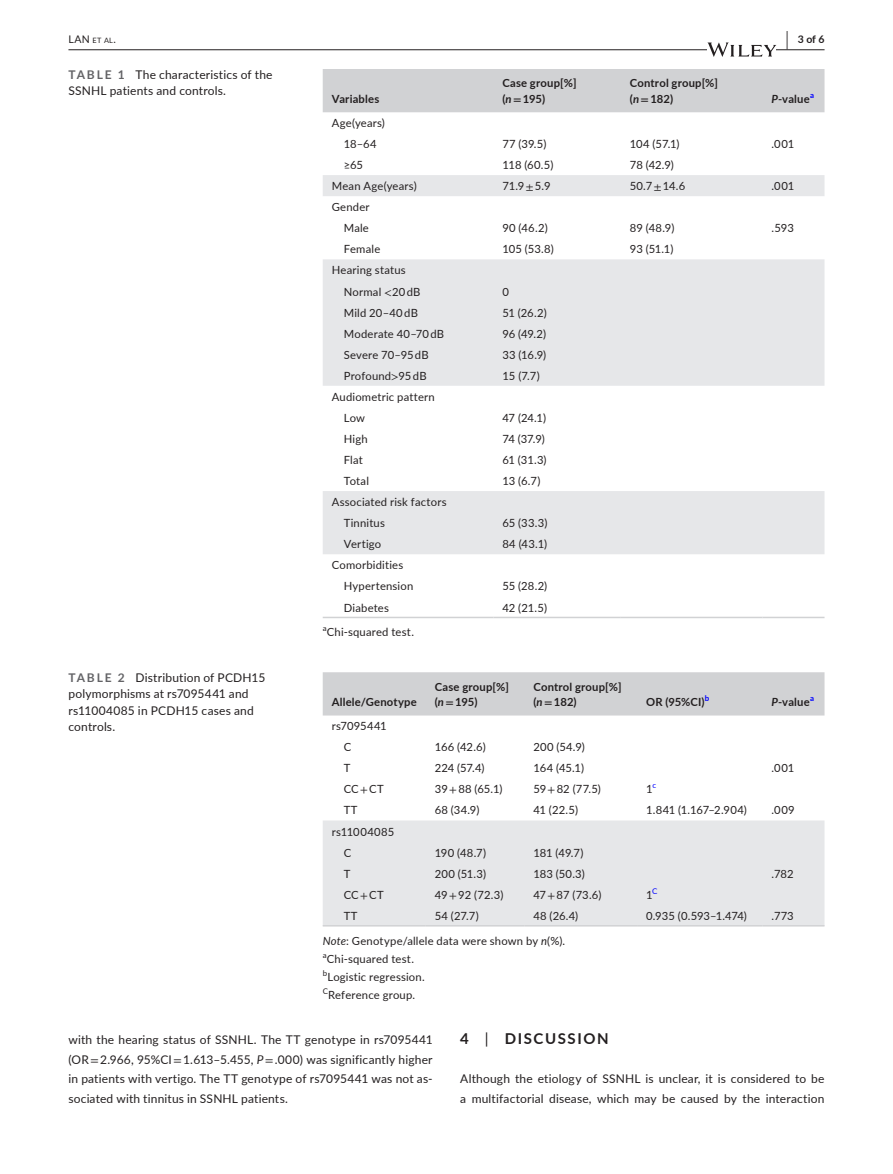
<style>
.page{position:relative;width:893px;height:1174px;background:#fff}
.page>*{position:absolute;margin:0;border:0;box-sizing:border-box;transform-origin:0 0}
.t1{font:700 15px "Lato";letter-spacing:.11em;color:#231f20}
.t2{font:12px/19.5px "Lato";letter-spacing:.015em;color:#231f20}
.t3{font:11.25px/21px "Lato";letter-spacing:.015em;color:#231f20}
.t4{font:700 11.25px/15.8px "Lato";letter-spacing:.02em;color:#231f20}
.t5{font:11.25px "Lato";letter-spacing:-.01em;color:#231f20}
.t6{font:10.5px "Lato";color:#231f20}
.t7{font:700 10.5px "Lato";color:#231f20}
.t8{font:7.8px "Lato";color:#231f20}
.t9{font:700 7.8px "Lato";color:#00f}
.t10{font:7.8px "Lato";color:#00f}
.s1{font-size:7.35px}
.s2{font-size:19.5px}
.s3{font-weight:700;color:#636366}
.s4{font-style:italic}
.s5{font-family:"STIX"}
.s6{font-weight:400}
</style>
<div class="page">
<hr style="left:68px;top:49px;width:756px;height:1px;background:#231f20">
<svg style="left:707px;top:42px;width:69px;height:15px"></svg>
<div style="left:323px;top:69px;width:501px;height:43px;background:#d1d2d4"></div>
<svg style="left:323px;top:175px;width:501px;height:379px;fill:#e6e7e9"></svg>
<hr style="left:323px;top:616px;width:170px;height:2px;background:#d1d2d4">
<hr style="left:493px;top:616px;width:128px;height:2px;background:#d1d2d4">
<hr style="left:621px;top:616px;width:141px;height:2px;background:#d1d2d4">
<hr style="left:762px;top:616px;width:62px;height:2px;background:#d1d2d4">
<div style="left:323px;top:672px;width:501px;height:43px;background:#d1d2d4"></div>
<div style="left:323px;top:820px;width:501px;height:105px;background:#e6e7e9"></div>
<hr style="left:323px;top:925px;width:103px;height:1px;background:#d1d2d4">
<hr style="left:426px;top:925px;width:98px;height:1px;background:#d1d2d4">
<hr style="left:524px;top:925px;width:113px;height:1px;background:#d1d2d4">
<hr style="left:637px;top:925px;width:125px;height:1px;background:#d1d2d4">
<hr style="left:762px;top:925px;width:62px;height:1px;background:#d1d2d4">
<p class="t6" style="left:68px;top:31px;width:49px">LAN <span class="s1">et al</span>.</p>
<p class="t7" style="left:786px;top:31px;width:40px"><span class="s2">|</span> 3 of 6</p>
<p class="t2" style="left:68px;top:66px;width:206px;line-height:16.5px"><span class="s3">TABLE 1</span> The characteristics of the<br>SSNHL patients and controls.</p>
<p class="t2" style="left:68px;top:669px;width:198px;line-height:16.5px"><span class="s3">TABLE 2</span> Distribution of PCDH15 polymorphisms at rs7095441 and rs11004085 in PCDH15 cases and controls.</p>
<p class="t4" style="left:332px;top:91px;width:49px">Variables</p>
<p class="t3" style="left:332px;top:112px;width:55px;text-align:center">Age(years)<br>18–64</p>
<p class="t4" style="left:502px;top:75px;width:76px">Case group[%] (<span class="s4">n</span><span class="s5">=</span> 195)</p>
<p class="t4" style="left:630px;top:75px;width:90px">Control group[%] (<span class="s4">n</span><span class="s5">=</span> 182)</p>
<p class="t4" style="left:771px;top:91px;width:40px"><span class="s4">P</span>-value</p>
<p class="t9" style="left:810px;top:89px;width:5px">a</p>
<p class="t3" style="left:502px;top:133px;width:46px">77 (39.5)</p>
<p class="t3" style="left:630px;top:133px;width:51px">104 (57.1)</p>
<p class="t3" style="left:771px;top:133px;width:25px">.001</p>
<p class="t3" style="left:344px;top:154px;width:21px">≥65</p>
<p class="t3" style="left:502px;top:154px;width:53px">118 (60.5)</p>
<p class="t3" style="left:630px;top:154px;width:45px">78 (42.9)</p>
<p class="t3" style="left:332px;top:175px;width:87px">Mean Age(years)</p>
<p class="t3" style="left:502px;top:175px;width:50px">71.9 <span class="s5">±</span> 5.9</p>
<p class="t3" style="left:630px;top:175px;width:57px">50.7 <span class="s5">±</span> 14.6</p>
<p class="t3" style="left:771px;top:175px;width:25px">.001</p>
<p class="t3" style="left:332px;top:196px;width:39px;text-align:right">Gender<br>Male</p>
<p class="t3" style="left:502px;top:217px;width:47px">90 (46.2)</p>
<p class="t3" style="left:630px;top:217px;width:46px">89 (48.9)</p>
<p class="t3" style="left:771px;top:217px;width:24px">.593</p>
<p class="t3" style="left:344px;top:238px;width:38px">Female</p>
<p class="t3" style="left:502px;top:238px;width:53px">105 (53.8)</p>
<p class="t3" style="left:630px;top:238px;width:45px">93 (51.1)</p>
<p class="t3" style="left:344px;top:259px;width:78px;text-indent:-12px">Hearing status<br>Normal <span class="s5">&lt;</span>20 dB</p>
<p class="t3" style="left:502px;top:280px;width:8px">0</p>
<p class="t3" style="left:344px;top:301px;width:76px">Mild 20–40 dB</p>
<p class="t3" style="left:502px;top:301px;width:46px">51 (26.2)</p>
<p class="t3" style="left:344px;top:322px;width:102px">Moderate 40–70 dB</p>
<p class="t3" style="left:502px;top:322px;width:45px">96 (49.2)</p>
<p class="t3" style="left:344px;top:344px;width:86px">Severe 70–95 dB</p>
<p class="t3" style="left:502px;top:344px;width:45px">33 (16.9)</p>
<p class="t3" style="left:344px;top:365px;width:84px">Profound<span class="s5">&gt;</span>95 dB</p>
<p class="t3" style="left:502px;top:365px;width:39px">15 (7.7)</p>
<p class="t3" style="left:344px;top:386px;width:93px;text-indent:-12px">Audiometric pattern<br>Low</p>
<p class="t3" style="left:502px;top:407px;width:45px">47 (24.1)</p>
<p class="t3" style="left:344px;top:428px;width:25px">High</p>
<p class="t3" style="left:502px;top:428px;width:44px">74 (37.9)</p>
<p class="t3" style="left:344px;top:449px;width:21px">Flat</p>
<p class="t3" style="left:502px;top:449px;width:46px">61 (31.3)</p>
<p class="t3" style="left:344px;top:470px;width:27px">Total</p>
<p class="t3" style="left:502px;top:470px;width:39px">13 (6.7)</p>
<p class="t3" style="left:344px;top:491px;width:104px;text-indent:-12px">Associated risk factors<br>Tinnitus</p>
<p class="t3" style="left:502px;top:512px;width:46px">65 (33.3)</p>
<p class="t3" style="left:344px;top:533px;width:39px">Vertigo</p>
<p class="t3" style="left:502px;top:533px;width:46px">84 (43.1)</p>
<p class="t3" style="left:344px;top:554px;width:71px;text-indent:-12px">Comorbidities<br>Hypertension</p>
<p class="t3" style="left:502px;top:575px;width:46px">55 (28.2)</p>
<p class="t3" style="left:344px;top:596px;width:47px">Diabetes</p>
<p class="t3" style="left:502px;top:596px;width:46px">42 (21.5)</p>
<p class="t8" style="left:323px;top:623px;width:5px">a</p>
<p class="t3" style="left:327px;top:621px;width:89px">Chi-squared test.</p>
<p class="t4" style="left:332px;top:694px;width:86px">Allele/Genotype</p>
<p class="t3" style="left:344px;top:715px;width:45px;text-indent:-12px">rs7095441<br>C</p>
<p class="t4" style="left:435px;top:678px;width:76px">Case group[%] (<span class="s4">n</span><span class="s5">=</span> 195)</p>
<p class="t4" style="left:533px;top:678px;width:90px">Control group[%] (<span class="s4">n</span><span class="s5">=</span> 182)</p>
<p class="t3" style="left:435px;top:736px;width:52px">166 (42.6)</p>
<p class="t3" style="left:533px;top:736px;width:53px">200 (54.9)</p>
<p class="t4" style="left:646px;top:694px;width:60px">OR (95%CI)</p>
<p class="t9" style="left:705px;top:692px;width:6px">b</p>
<p class="t4" style="left:771px;top:694px;width:40px"><span class="s4">P</span>-value</p>
<p class="t9" style="left:810px;top:692px;width:5px">a</p>
<p class="t3" style="left:344px;top:757px;width:8px">T</p>
<p class="t3" style="left:435px;top:757px;width:51px">224 (57.4)</p>
<p class="t3" style="left:533px;top:757px;width:52px">164 (45.1)</p>
<p class="t3" style="left:771px;top:757px;width:25px">.001</p>
<p class="t3" style="left:344px;top:778px;width:42px">CC <span class="s5">+</span> CT</p>
<p class="t3" style="left:435px;top:778px;width:69px">39 <span class="s5">+</span> 88 (65.1)</p>
<p class="t3" style="left:533px;top:778px;width:69px">59 <span class="s5">+</span> 82 (77.5)</p>
<p class="t3" style="left:646px;top:778px;width:8px">1</p>
<p class="t10" style="left:652px;top:780px;width:5px">c</p>
<p class="t3" style="left:344px;top:799px;width:15px">TT</p>
<p class="t3" style="left:435px;top:799px;width:46px">68 (34.9)</p>
<p class="t3" style="left:533px;top:799px;width:46px">41 (22.5)</p>
<p class="t3" style="left:646px;top:799px;width:102px">1.841 (1.167–2.904)</p>
<p class="t3" style="left:771px;top:799px;width:25px">.009</p>
<p class="t3" style="left:344px;top:820px;width:52px;text-indent:-12px">rs11004085<br>C</p>
<p class="t3" style="left:435px;top:841px;width:53px">190 (48.7)</p>
<p class="t3" style="left:533px;top:841px;width:51px">181 (49.7)</p>
<p class="t3" style="left:344px;top:862px;width:8px">T</p>
<p class="t3" style="left:435px;top:862px;width:53px">200 (51.3)</p>
<p class="t3" style="left:533px;top:862px;width:53px">183 (50.3)</p>
<p class="t3" style="left:771px;top:862px;width:24px">.782</p>
<p class="t3" style="left:344px;top:883px;width:42px">CC <span class="s5">+</span> CT</p>
<p class="t3" style="left:435px;top:883px;width:70px">49 <span class="s5">+</span> 92 (72.3)</p>
<p class="t3" style="left:533px;top:883px;width:70px">47 <span class="s5">+</span> 87 (73.6)</p>
<p class="t3" style="left:646px;top:883px;width:8px">1</p>
<p class="t10" style="left:652px;top:885px;width:7px">C</p>
<p class="t3" style="left:344px;top:904px;width:15px">TT</p>
<p class="t3" style="left:435px;top:904px;width:45px">54 (27.7)</p>
<p class="t3" style="left:533px;top:904px;width:46px">48 (26.4)</p>
<p class="t5" style="left:646px;top:907px;width:102px">0.935 (0.593–1.474)</p>
<p class="t3" style="left:771px;top:904px;width:24px">.773</p>
<p class="t3" style="left:323px;top:929px;width:244px"><span class="s4">Note</span>: Genotype/allele data were shown by <span class="s4">n</span>(%).</p>
<p class="t8" style="left:323px;top:949px;width:5px">a</p>
<p class="t3" style="left:327px;top:947px;width:89px">Chi-squared test.</p>
<p class="t8" style="left:323px;top:967px;width:6px">b</p>
<p class="t3" style="left:327px;top:965px;width:99px">Logistic regression.</p>
<p class="t8" style="left:323px;top:985px;width:7px">C</p>
<p class="t3" style="left:328px;top:983px;width:88px">Reference group.</p>
<p class="t2" style="left:68px;top:1029px;width:366px;text-align:justify">with the hearing status of SSNHL. The TT genotype in rs7095441 (OR <span class="s5">=</span> 2.966, 95%CI <span class="s5">=</span> 1.613–5.455, <span class="s4">P</span><span class="s5">=</span> .000) was significantly higher in patients with vertigo. The TT genotype of rs7095441 was not as&shy;sociated with tinnitus in SSNHL patients.</p>
<h1 class="t1" style="left:460px;top:1028px;width:150px">4 <span class="s6">|</span> DISCUSSION</h1>
<p class="t2" style="left:460px;top:1068px;width:366px">Although the etiology of SSNHL is unclear, it is considered to be a multifactorial disease, which may be caused by the interaction</p>
</div>
